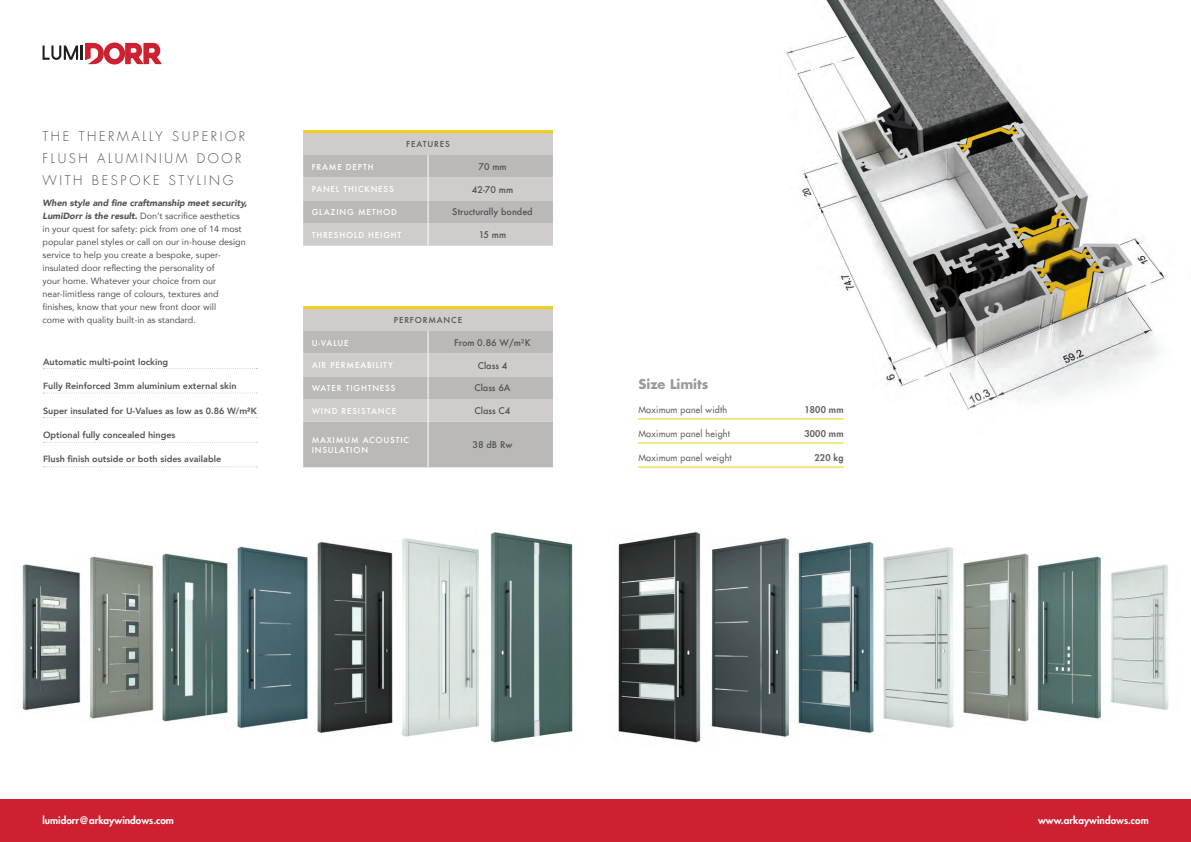
<style>
.page{position:relative;width:1191px;height:842px;background:#fff}
.page>*{position:absolute;margin:0;border:0;box-sizing:border-box;transform-origin:0 0}
.t1{font:300 13px/22px "Futura LT";letter-spacing:.2em;color:#535353}
.t2{font:700 13px "Futura LT";color:#9b9999}
.t3{font:800 10px "Futura LT";color:#fff}
.t4{font:9px/13px "Avenir";color:#535353}
.t5{font:800 9px "Avenir";color:#535353}
.t6{font:500 9px "Futura";color:#535353}
.t7{font:9px "Futura LT";letter-spacing:.025em;color:#6b6462}
.t8{font:800 9px "Futura LT";letter-spacing:.025em;color:#6b6462}
.t9{font:500 8px/9.6px "Futura";letter-spacing:.1em;color:#fff}
.t10{font:500 8px "Futura";letter-spacing:.1em;color:#535353}
.s1{font-weight:900;font-style:italic}
</style>
<div class="page">
<img style="left:749px;top:0;width:417px;height:420px">
<div style="left:0;top:799px;width:1191px;height:43px;background:#cd2030"></div>
<svg style="left:85px;top:43px;width:77px;height:22px"></svg>
<svg style="left:43px;top:45px;width:35px;height:15px"></svg>
<hr style="left:80px;top:46px;width:3px;height:14px;background:#231f20">
<div style="left:303px;top:133px;width:250px;height:22px;background:#cfcccb"></div>
<svg style="left:303px;top:155px;width:250px;height:91px;background:#c5c3c2"></svg>
<hr style="left:428px;top:155px;width:1px;height:91px;background:#fff">
<hr style="left:303px;top:130px;width:250px;height:3px;background:#f3ca14">
<div style="left:303px;top:309px;width:250px;height:22px;background:#cfcccb"></div>
<svg style="left:303px;top:331px;width:250px;height:136px;background:#c2bfbe"></svg>
<hr style="left:428px;top:331px;width:1px;height:136px;background:#fff">
<hr style="left:303px;top:306px;width:250px;height:3px;background:#f3ca14">
<hr style="left:638px;top:419px;width:205px;height:1px;background:#f3ca14">
<hr style="left:638px;top:443px;width:205px;height:1px;background:#f3ca14">
<hr style="left:638px;top:467px;width:205px;height:1px;background:#f3ca14">
<img style="left:618px;top:532px;width:83px;height:211px">
<svg style="left:43px;top:368px;width:214px;height:1px"></svg>
<svg style="left:43px;top:442px;width:214px;height:1px"></svg>
<svg style="left:43px;top:466px;width:214px;height:1px"></svg>
<svg style="left:43px;top:393px;width:214px;height:1px"></svg>
<svg style="left:43px;top:417px;width:214px;height:1px"></svg>
<img style="left:711px;top:537px;width:78px;height:200px">
<img style="left:798px;top:541px;width:76px;height:193px">
<img style="left:883px;top:547px;width:71px;height:181px">
<img style="left:963px;top:553px;width:66px;height:169px">
<img style="left:1037px;top:556px;width:65px;height:163px">
<img style="left:1110px;top:564px;width:59px;height:146px">
<img style="left:490px;top:532px;width:83px;height:211px">
<img style="left:402px;top:538px;width:77px;height:199px">
<img style="left:317px;top:541px;width:76px;height:192px">
<img style="left:237px;top:546px;width:71px;height:183px">
<img style="left:162px;top:553px;width:66px;height:169px">
<img style="left:89px;top:556px;width:65px;height:163px">
<img style="left:22px;top:564px;width:59px;height:146px">
<p class="t1" style="left:43px;top:125px;width:204px">THE THERMALLY SUPERIOR<br>FLUSH ALUMINIUM DOOR</p>
<p class="t1" style="left:43px;top:169px;width:192px">WITH BESPOKE STYLING</p>
<p class="t4" style="left:43px;top:196px;width:206px"><span class="s1">When style and fine craftmanship meet security, LumiDorr is the result.</span> Don’t sacrifice aesthetics in your quest for safety: pick from one of 14 most popular panel styles or call on our in-house design service to help you create a bespoke, super&shy;insulated door reflecting the personality of<br>your home. Whatever your choice from our near-limitless range of colours, textures and finishes, know that your new front door will<br>come with quality built-in as standard.</p>
<p class="t5" style="left:43px;top:355px;width:127px">Automatic multi-point locking</p>
<p class="t5" style="left:43px;top:379px;width:195px">Fully Reinforced 3mm aluminium external skin</p>
<p class="t5" style="left:43px;top:403px;width:215px">Super insulated for U-Values as low as 0.86 W/m²K</p>
<p class="t5" style="left:43px;top:428px;width:134px">Optional fully concealed hinges</p>
<p class="t5" style="left:43px;top:452px;width:180px">Flush finish outside or both sides available</p>
<p class="t10" style="left:406px;top:139px;width:45px">FEATURES</p>
<p class="t9" style="left:312px;top:162px;width:63px">FRAME DEPTH</p>
<p class="t6" style="left:478px;top:161px;width:30px">70 mm</p>
<p class="t9" style="left:312px;top:184px;width:84px">PANEL THICKNESS</p>
<p class="t6" style="left:472px;top:183px;width:43px">42-70 mm</p>
<p class="t9" style="left:312px;top:207px;width:87px">GLAZING METHOD</p>
<p class="t6" style="left:452px;top:206px;width:82px">Structurally bonded</p>
<p class="t9" style="left:312px;top:230px;width:91px">THRESHOLD HEIGHT</p>
<p class="t6" style="left:479px;top:229px;width:29px">15 mm</p>
<p class="t10" style="left:394px;top:315px;width:70px">PERFORMANCE</p>
<p class="t9" style="left:312px;top:338px;width:39px">U-VALUE</p>
<p class="t6" style="left:454px;top:336px;width:78px">From 0.86 W/m²K</p>
<p class="t9" style="left:312px;top:360px;width:83px">AIR PERMEABILITY</p>
<p class="t6" style="left:478px;top:359px;width:31px">Class 4</p>
<p class="t9" style="left:312px;top:383px;width:85px">WATER TIGHTNESS</p>
<p class="t6" style="left:474px;top:382px;width:38px">Class 6A</p>
<p class="t9" style="left:312px;top:406px;width:86px">WIND RESISTANCE</p>
<p class="t6" style="left:474px;top:405px;width:37px">Class C4</p>
<p class="t9" style="left:312px;top:435px;width:99px">MAXIMUM ACOUSTIC<br>INSULATION</p>
<p class="t6" style="left:472px;top:439px;width:41px">38 dB Rw</p>
<p class="t2" style="left:638px;top:376px;width:72px">Size Limits</p>
<p class="t7" style="left:638px;top:404px;width:90px">Maximum panel width</p>
<p class="t7" style="left:638px;top:428px;width:93px">Maximum panel height</p>
<p class="t7" style="left:638px;top:452px;width:95px">Maximum panel weight</p>
<p class="t8" style="left:804px;top:404px;width:41px">1800 mm</p>
<p class="t8" style="left:804px;top:428px;width:41px">3000 mm</p>
<p class="t8" style="left:814px;top:452px;width:31px">220 kg</p>
<p class="t3" style="left:43px;top:813px;width:133px">lumidorr@arkaywindows.com</p>
<p class="t3" style="left:1038px;top:813px;width:112px">www.arkaywindows.com</p>
</div>
